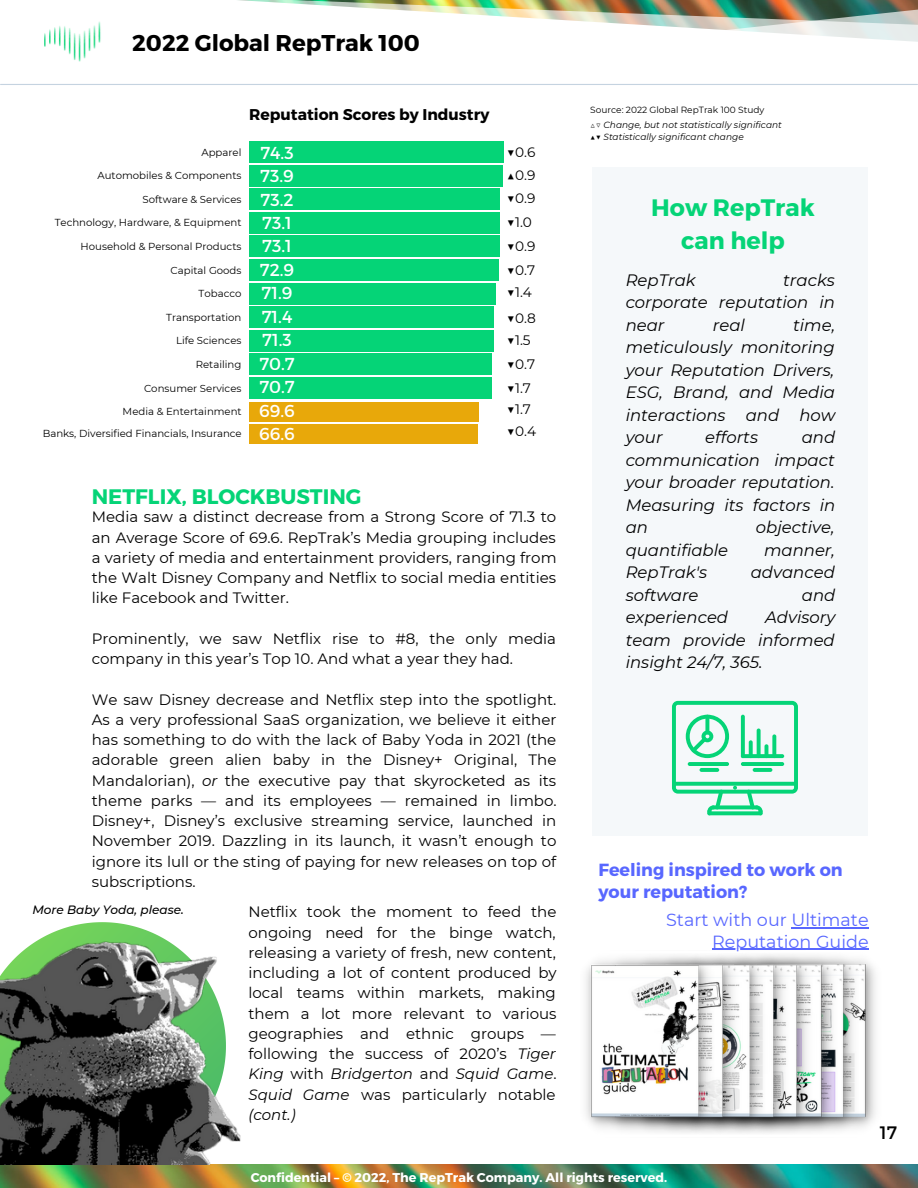
<style>
.page{position:relative;width:918px;height:1188px;background:#fff}
.page>*{position:absolute;margin:0;border:0;box-sizing:border-box;transform-origin:0 0}
.t1{font:700 23.85px/33.2px "Montserrat";color:#05d477;text-align:center}
.t2{font:700 22.8px "Montserrat";color:#000}
.t3{font:700 21px "Montserrat";color:#05d477}
.t4{font:18px "Montserrat";color:#000}
.t5{font:700 17.55px/21.6px "Montserrat";color:#5867ff}
.t6{font:17.55px/21.3px "Montserrat";color:#5867ff;text-align:right}
.t7{font:17.25px/23.4px "Montserrat";color:#fff}
.t8{font:italic 16.5px/22.5px "Montserrat";color:#000;text-align:justify}
.t9{font:700 15.6px "Montserrat";color:#000}
.t10{font:15px/20.2px "Montserrat";color:#000;text-align:justify}
.t11{font:13.65px "Montserrat";color:#000}
.t12{font:700 12.75px "Montserrat";color:#fff}
.t13{font:italic 500 12px "Montserrat";color:#000}
.t14{font:10.2px/22.2px "Montserrat";color:#000;text-align:right}
.t15{font:italic 9px "Montserrat";color:#000}
.t16{font:9px "Montserrat";color:#000}
.s1{font-style:normal}
.s2{font-style:italic}
</style>
<div class="page">
<img style="left:238px;top:0;width:361px;height:22px">
<img style="left:599px;top:0;width:319px;height:85px">
<img style="left:44px;top:21px;width:57px;height:41px">
<hr style="left:1px;top:84px;width:916px;height:1px;background:#c5d3e0">
<svg style="left:49px;top:922px;width:106px;height:12px"></svg>
<img style="left:0;top:1165px;width:918px;height:23px">
<div style="left:249px;top:142px;width:255px;height:21px;background:#05d477"></div>
<div style="left:249px;top:165px;width:253px;height:21px;background:#05d477"></div>
<div style="left:249px;top:189px;width:251px;height:21px;background:#05d477"></div>
<div style="left:249px;top:212px;width:251px;height:21px;background:#05d477"></div>
<div style="left:249px;top:236px;width:251px;height:21px;background:#05d477"></div>
<div style="left:249px;top:260px;width:250px;height:21px;background:#05d477"></div>
<div style="left:249px;top:283px;width:247px;height:21px;background:#05d477"></div>
<div style="left:249px;top:307px;width:245px;height:21px;background:#05d477"></div>
<div style="left:249px;top:330px;width:245px;height:21px;background:#05d477"></div>
<div style="left:249px;top:354px;width:242px;height:21px;background:#05d477"></div>
<div style="left:249px;top:377px;width:242px;height:21px;background:#05d477"></div>
<svg style="left:249px;top:402px;width:230px;height:27px"></svg>
<div style="left:250px;top:402px;width:229px;height:19px;background:#e8a80a"></div>
<div style="left:250px;top:424px;width:228px;height:20px;background:#e8a80a"></div>
<div style="left:593px;top:167px;width:275px;height:668px;background:#f5f8fa"></div>
<img style="left:0;top:934px;width:248px;height:231px">
<svg style="left:672px;top:701px;width:126px;height:114px"></svg>
<hr style="left:741px;top:762px;width:43px;height:4px;background:#05d477;border-radius:2px">
<svg style="left:753px;top:768px;width:19px;height:4px"></svg>
<hr style="left:688px;top:762px;width:41px;height:4px;background:#05d477;border-radius:2px">
<svg style="left:700px;top:768px;width:19px;height:4px"></svg>
<img style="left:860px;top:960px;width:16px;height:168px">
<img style="left:838px;top:957px;width:22px;height:174px">
<img style="left:817px;top:956px;width:21px;height:176px">
<img style="left:790px;top:955px;width:27px;height:178px">
<img style="left:769px;top:955px;width:21px;height:178px">
<img style="left:742px;top:955px;width:27px;height:178px">
<img style="left:716px;top:955px;width:26px;height:178px">
<img style="left:586px;top:955px;width:130px;height:178px">
<hr style="left:791px;top:927px;width:78px;height:1px;background:#5867ff">
<hr style="left:712px;top:949px;width:157px;height:1px;background:#5867ff">
<h2 class="t2" style="left:132px;top:28px;width:289px">2022 Global RepTrak 100</h2>
<p class="t9" style="left:249px;top:105px;width:242px">Reputation Scores by Industry</p>
<p class="t16" style="left:590px;top:104px;width:176px">Source: 2022 Global RepTrak 100 Study</p>
<p class="t15" style="left:590px;top:120px;width:193px">△▽ Change, but not statistically significant</p>
<p class="t15" style="left:590px;top:132px;width:155px"><span class="s1">▲</span>▼ Statistically significant change</p>
<p class="t14" style="left:202px;top:141px;width:41px">Apparel</p>
<p class="t14" style="left:98px;top:165px;width:145px">Automobiles &amp; Components</p>
<p class="t14" style="left:143px;top:188px;width:100px">Software &amp; Services</p>
<p class="t14" style="left:55px;top:212px;width:188px">Technology, Hardware, &amp; Equipment</p>
<p class="t14" style="left:81px;top:235px;width:162px">Household &amp; Personal Products</p>
<p class="t14" style="left:171px;top:259px;width:72px">Capital Goods</p>
<p class="t14" style="left:199px;top:282px;width:44px">Tobacco</p>
<p class="t14" style="left:166px;top:306px;width:77px">Transportation</p>
<p class="t14" style="left:176px;top:330px;width:67px">Life Sciences</p>
<p class="t14" style="left:196px;top:353px;width:47px">Retailing</p>
<p class="t14" style="left:144px;top:377px;width:99px">Consumer Services</p>
<p class="t14" style="left:43px;top:400px;width:201px">Media &amp; Entertainment<br>Banks, Diversified Financials, Insurance</p>
<p class="t7" style="left:259px;top:140px;width:37px">74.3<br>73.9<br>73.2<br>73.1<br>73.1<br>72.9<br>71.9<br>71.4<br>71.3<br>70.7<br>70.7<br>69.6<br>66.6</p>
<p class="t11" style="left:507px;top:144px;width:30px">▼0.6</p>
<p class="t11" style="left:507px;top:167px;width:30px">▲0.9</p>
<p class="t11" style="left:507px;top:190px;width:30px">▼0.9</p>
<p class="t11" style="left:507px;top:214px;width:27px">▼1.0</p>
<p class="t11" style="left:507px;top:237px;width:30px">▼0.9</p>
<p class="t11" style="left:507px;top:262px;width:30px">▼0.7</p>
<p class="t11" style="left:507px;top:284px;width:27px">▼1.4</p>
<p class="t11" style="left:507px;top:310px;width:30px">▼0.8</p>
<p class="t11" style="left:507px;top:332px;width:25px">▼1.5</p>
<p class="t11" style="left:507px;top:356px;width:30px">▼0.7</p>
<p class="t11" style="left:507px;top:380px;width:26px">▼1.7</p>
<p class="t11" style="left:507px;top:401px;width:26px">▼1.7</p>
<p class="t11" style="left:507px;top:422px;width:31px">▼0.4</p>
<p class="t14" style="left:500px;top:398px;width:13px">75</p>
<h3 class="t3" style="left:92px;top:482px;width:271px">NETFLIX, BLOCKBUSTING</h3>
<p class="t10" style="left:92px;top:507px;width:466px">Media saw a distinct decrease from a Strong Score of 71.3 to an Average Score of 69.6. RepTrak’s Media grouping includes a variety of media and entertainment providers, ranging from the Walt Disney Company and Netflix to social media entities like Facebook and Twitter.</p>
<p class="t10" style="left:92px;top:628px;width:466px">Prominently, we saw Netflix rise to #8, the only media company in this year’s Top 10. And what a year they had.</p>
<p class="t10" style="left:92px;top:689px;width:466px">We saw Disney decrease and Netflix step into the spotlight.<br>As a very professional SaaS organization, we believe it either has something to do with the lack of Baby Yoda in 2021 (the adorable green alien baby in the Disney+ Original, The Mandalorian), <span class="s2">or</span> the executive pay that skyrocketed as its theme parks — and its employees — remained in limbo.<br>Disney+, Disney’s exclusive streaming service, launched in November 2019. Dazzling in its launch, it wasn’t enough to ignore its lull or the sting of paying for new releases on top of subscriptions.</p>
<p class="t13" style="left:32px;top:902px;width:153px">More Baby Yoda, please.</p>
<p class="t10" style="left:249px;top:902px;width:310px">Netflix took the moment to feed the ongoing need for the binge watch, releasing a variety of fresh, new content, including a lot of content produced by local teams within markets, making them a lot more relevant to various geographies and ethnic groups — following the success of 2020’s <span class="s2">Tiger King</span> with <span class="s2">Bridgerton</span> and <span class="s2">Squid Game</span>.<br><span class="s2">Squid Game</span> was particularly notable <span class="s2">(cont.)</span></p>
<h1 class="t1" style="left:651px;top:190px;width:165px">How RepTrak can help</h1>
<p class="t8" style="left:626px;top:268px;width:211px;text-indent:158px">tracks corporate reputation in near</p>
<p class="t8" style="left:626px;top:268px;width:72px">RepTrak</p>
<p class="t8" style="left:626px;top:313px;width:211px;text-indent:167px">time, meticulously monitoring your Reputation Drivers, ESG, Brand, and Media interactions and how your</p>
<p class="t8" style="left:713px;top:313px;width:34px">real</p>
<p class="t8" style="left:705px;top:426px;width:54px">efforts</p>
<p class="t8" style="left:626px;top:426px;width:211px;text-indent:176px">and communication impact your broader reputation.<br>Measuring its factors in an</p>
<p class="t8" style="left:756px;top:516px;width:80px">objective,</p>
<p class="t8" style="left:626px;top:538px;width:104px">quantifiable</p>
<p class="t8" style="left:764px;top:538px;width:73px">manner,</p>
<p class="t8" style="left:626px;top:561px;width:83px">RepTrak's</p>
<p class="t8" style="left:751px;top:561px;width:86px">advanced</p>
<p class="t8" style="left:626px;top:583px;width:74px">software</p>
<p class="t8" style="left:802px;top:583px;width:35px">and</p>
<p class="t8" style="left:626px;top:606px;width:104px">experienced</p>
<p class="t8" style="left:626px;top:606px;width:211px;text-indent:139px">Advisory team provide informed insight 24/7, 365.</p>
<p class="t5" style="left:598px;top:858px;width:246px">Feeling inspired to work on your reputation?</p>
<p class="t6" style="left:666px;top:909px;width:204px">Start with our Ultimate<br>Reputation Guide</p>
<p class="t4" style="left:880px;top:1121px;width:19px">17</p>
<p class="t12" style="left:251px;top:1169px;width:418px">Confidential – © 2022, The RepTrak Company. All rights reserved.</p>
</div>
